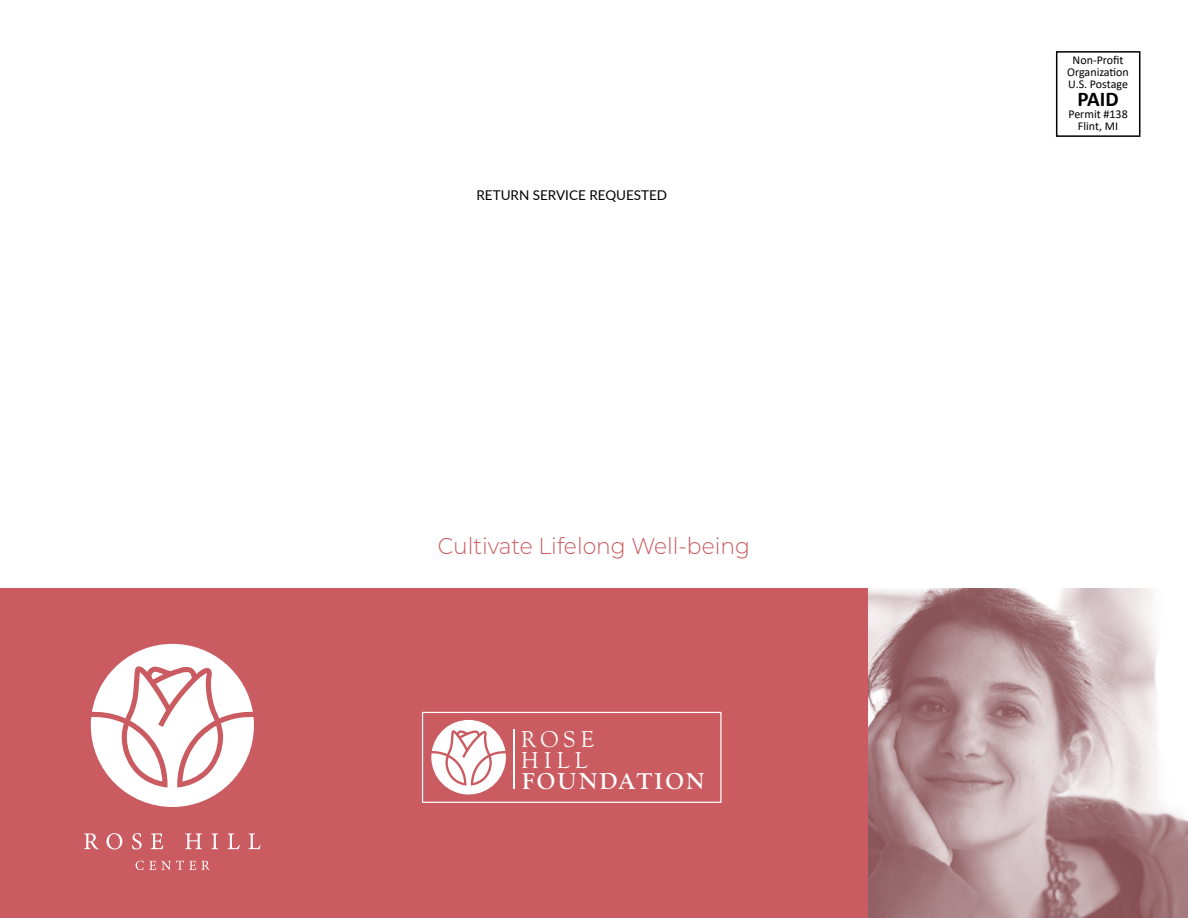
<style>
.page{position:relative;width:1188px;height:918px;background:#fff}
.page>*{position:absolute;margin:0;border:0;box-sizing:border-box;transform-origin:0 0}
.t1{font:700 23.7px "Goudy Old Style T";letter-spacing:.1em;color:#fff}
.t2{font:23.7px/20.9px "Goudy Old Style T";letter-spacing:.2em;color:#fff}
.t3{font:300 22.8px "Montserrat";color:#ca5b61;scale:.96 1}
.t4{font:700 21px "Calibri";color:#000}
.t5{font:13.5px "Lato";color:#000}
.t6{font:12px/12px "Calibri";color:#000;text-align:center}
</style>
<div class="page">
<div style="left:0;top:589px;width:1188px;height:329px;background:#ca5b61"></div>
<svg style="left:91px;top:644px;width:163px;height:163px"></svg>
<svg style="left:84px;top:834px;width:15px;height:15px"></svg>
<svg style="left:106px;top:833px;width:16px;height:17px"></svg>
<svg style="left:132px;top:833px;width:10px;height:17px"></svg>
<svg style="left:151px;top:833px;width:12px;height:16px"></svg>
<svg style="left:185px;top:834px;width:17px;height:15px"></svg>
<svg style="left:212px;top:834px;width:6px;height:15px"></svg>
<svg style="left:227px;top:834px;width:13px;height:15px"></svg>
<svg style="left:248px;top:834px;width:13px;height:15px"></svg>
<svg style="left:136px;top:861px;width:74px;height:9px"></svg>
<img style="left:869px;top:589px;width:319px;height:329px">
<div style="left:422px;top:712px;width:300px;height:91px;border:1px solid #fff"></div>
<svg style="left:431px;top:720px;width:75px;height:75px"></svg>
<hr style="left:513px;top:729px;width:1px;height:60px;background:#fff">
<div style="left:1056px;top:51px;width:84px;height:86px;border:2px solid #000"></div>
<p class="t5" style="left:476px;top:185px;width:192px">RETURN SERVICE REQUESTED</p>
<h2 class="t3" style="left:438px;top:530px;width:327px">Cultivate Lifelong Well-being</h2>
<h1 class="t2" style="left:521px;top:729px;width:75px">ROSE<br>HILL</h1>
<h1 class="t1" style="left:522px;top:768px;width:184px">FOUNDATION</h1>
<p class="t6" style="left:1067px;top:54px;width:63px">Non-Profit<br>Organization<br>U.S. Postage</p>
<h3 class="t4" style="left:1077px;top:84px;width:43px">PAID</h3>
<p class="t6" style="left:1068px;top:108px;width:61px">Permit #138<br>Flint, MI</p>
</div>
